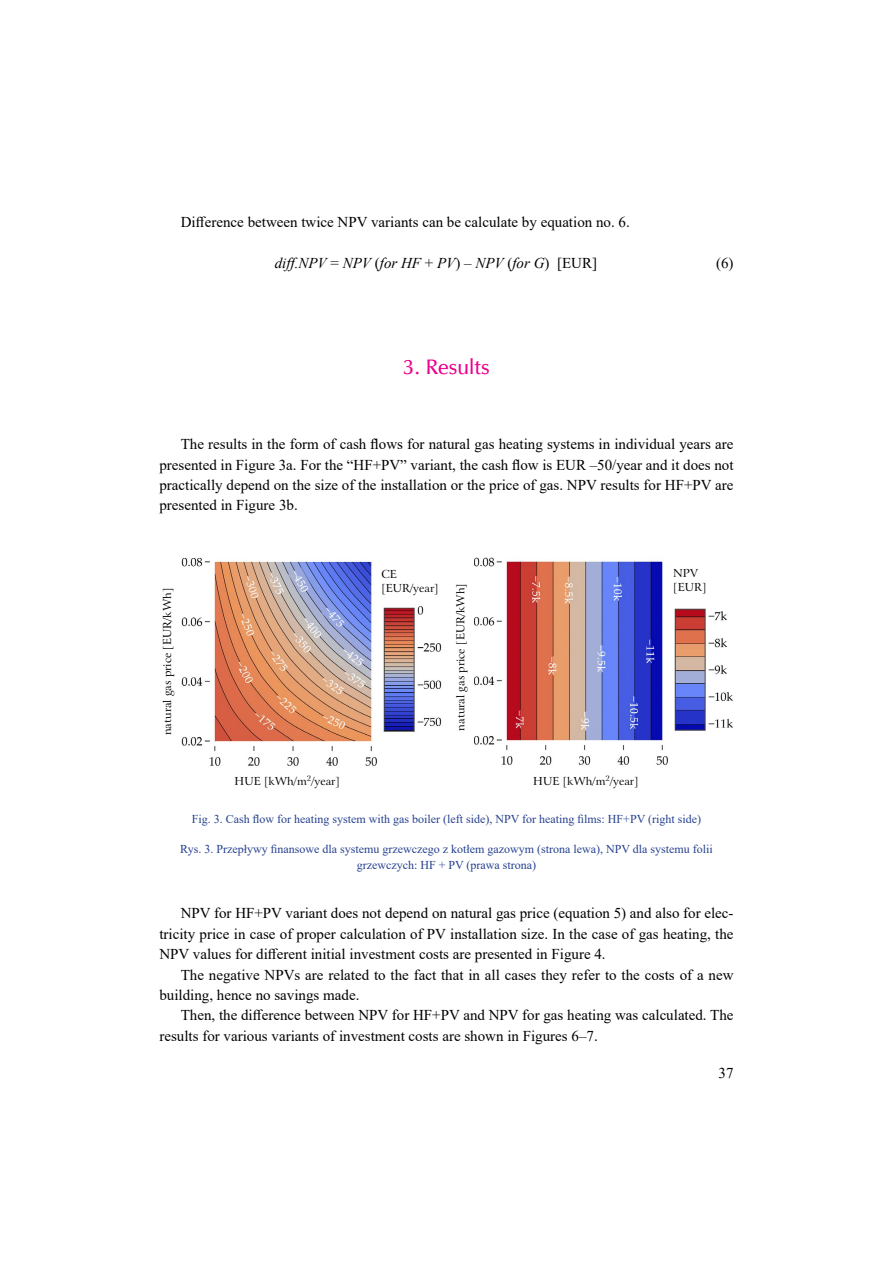
<style>
.page{position:relative;width:893px;height:1263px;background:#fff}
.page>*{position:absolute;margin:0;border:0;box-sizing:border-box;transform-origin:0 0}
.t1{font:21px "Zapf Humnst Dm EU";color:#ec008c}
.t2{font:15px/20.4px "Times New Roman";color:#000;text-align:justify}
.t3{font:italic 15px "Times New Roman";color:#000}
.t4{font:12px/16.5px "Times New Roman";color:#25408f;text-align:center}
.t5{font:11.1px/14.2px "Arrus EU";color:#000}
.t6{font:7.65px "Arrus EU";color:#000}
.s1{font-style:normal}
</style>
<div class="page">
<img style="left:181px;top:557px;width:552px;height:209px">
<div style="left:453px;top:556px;width:20px;height:217px;background:#fff"></div>
<div style="left:379px;top:548px;width:62px;height:56px;background:#fff"></div>
<div style="left:669px;top:553px;width:38px;height:51px;background:#fff"></div>
<div style="left:470px;top:658px;width:11px;height:8px;background:#fff"></div>
<div style="left:468px;top:682px;width:6px;height:9px;background:#fff"></div>
<div style="left:177px;top:659px;width:8px;height:7px;background:#fff"></div>
<p class="t2" style="left:181px;top:212px;width:451px">Difference between twice NPV variants can be calculate by equation no. 6.</p>
<p class="t3" style="left:275px;top:253px;width:324px">diff.NPV <span class="s1">=</span> NPV <span class="s1">(</span>for HF <span class="s1">+</span> PV<span class="s1">) –</span> NPV <span class="s1">(</span>for G<span class="s1">) [EUR]</span></p>
<p class="t2" style="left:716px;top:252px;width:19px">(6)</p>
<h1 class="t1" style="left:403px;top:353px;width:89px">3. Results</h1>
<p class="t2" style="left:159px;top:433px;width:576px;text-indent:21px">The results in the form of cash flows for natural gas heating systems in individual years are presented in Figure 3a. For the “HF+PV” variant, the cash flow is EUR –50/year and it does not practically depend on the size of the installation or the price of gas. NPV results for HF+PV are presented in Figure 3b.</p>
<p class="t5" style="left:381px;top:568px;width:59px">CE [EUR/year]</p>
<p class="t5" style="left:673px;top:567px;width:35px">NPV [EUR]</p>
<p class="t5" style="left:161px;top:735px;width:149px;rotate:-90deg">natural gas price [EUR/kWh]</p>
<p class="t5" style="left:455px;top:731px;width:149px;rotate:-90deg">natural gas price [EUR/kWh]</p>
<p class="t5" style="left:235px;top:776px;width:107px">HUE [kWh/m /year]</p>
<p class="t6" style="left:605px;top:775px;width:6px">2</p>
<p class="t6" style="left:307px;top:775px;width:6px">2</p>
<p class="t5" style="left:533px;top:775px;width:107px">HUE [kWh/m /year]</p>
<p class="t4" style="left:192px;top:811px;width:511px">Fig. 3. Cash flow for heating system with gas boiler (left side), NPV for heating films: HF+PV (right side)</p>
<p class="t4" style="left:180px;top:840px;width:534px">Rys. 3. Przepływy finansowe dla systemu grzewczego z kotłem gazowym (strona lewa), NPV dla systemu folii grzewczych: HF + PV (prawa strona)</p>
<p class="t2" style="left:159px;top:903px;width:576px;text-indent:21px">NPV for HF+PV variant does not depend on natural gas price (equation 5) and also for elec&shy;tricity price in case of proper calculation of PV installation size. In the case of gas heating, the NPV values for different initial investment costs are presented in Figure 4.</p>
<p class="t2" style="left:159px;top:964px;width:576px;text-indent:21px">The negative NPVs are related to the fact that in all cases they refer to the costs of a new building, hence no savings made.</p>
<p class="t2" style="left:159px;top:1005px;width:576px;text-indent:21px">Then, the difference between NPV for HF+PV and NPV for gas heating was calculated. The results for various variants of investment costs are shown in Figures 6–7.</p>
<p class="t2" style="left:718px;top:1062px;width:16px">37</p>
</div>
